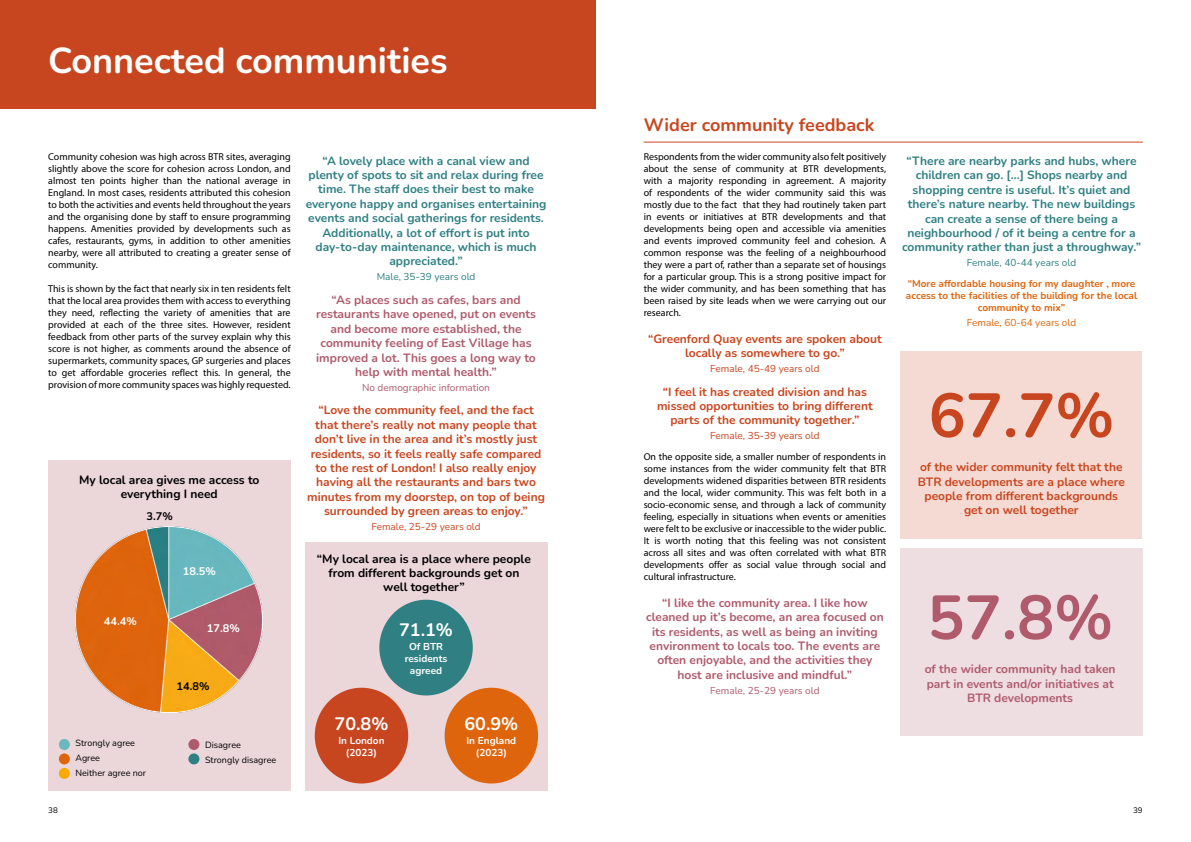
<style>
.page{position:relative;width:1191px;height:842px;background:#fff}
.page>*{position:absolute;margin:0;border:0;box-sizing:border-box;transform-origin:0 0}
.t1{font:700 62px "Nunito";color:#c8461f}
.t2{font:700 62px "Nunito";color:#af5b6c}
.t3{font:700 36px "Nunito";color:#fff}
.t4{font:700 18px "Nunito";color:#c8461f}
.t5{font:700 18px "Nunito";color:#fff}
.t6{font:700 12px/14.4px "Nunito";color:#c8461f;text-align:center}
.t7{font:700 12px/14.4px "Nunito";color:#308083;text-align:center}
.t8{font:700 12px/14.4px "Nunito";color:#af5b6c;text-align:center}
.t9{font:700 12px/14.4px "Nunito";color:#000;text-align:center}
.t10{font:700 11px "Nunito";color:#fff}
.t11{font:700 11px "Nunito";color:#000}
.t12{font:10px/12px "Myriad Pro";color:#000;text-align:justify}
.t13{font:700 10px/12px "Nunito";color:#df650c;text-align:center}
.t14{font:10px "Nunito";color:#c8461f}
.t15{font:700 10px/12px "Nunito";color:#fff;text-align:center}
.t16{font:10px "Nunito";color:#af5b6c}
.t17{font:10px "Nunito";color:#308083}
.t18{font:10px "Nunito";color:#df650c}
.t19{font:9px/15px "Nunito";color:#000}
.t20{font:8px "Nunito";color:#000}
</style>
<div class="page">
<div style="left:48px;top:461px;width:243px;height:330px;background:#ebd6da"></div>
<div style="left:305px;top:542px;width:242px;height:249px;background:#ebd6da"></div>
<div style="left:379px;top:600px;width:94px;height:95px;background:#308083;border-radius:50%"></div>
<div style="left:315px;top:688px;width:93px;height:95px;background:#c8461f;border-radius:50%"></div>
<div style="left:444px;top:688px;width:94px;height:95px;background:#df650c;border-radius:50%"></div>
<div style="left:0;top:0;width:595px;height:109px;background:#c8461f"></div>
<div style="left:900px;top:351px;width:242px;height:187px;background:#f4dad2"></div>
<div style="left:900px;top:549px;width:242px;height:187px;background:#efdee1"></div>
<hr style="left:643px;top:142px;width:499px;height:1px;background:#c8461f">
<img style="left:76px;top:526px;width:187px;height:187px">
<div style="left:59px;top:753px;width:11px;height:11px;background:#df650c;border-radius:50%"></div>
<div style="left:59px;top:768px;width:11px;height:11px;background:#f8aa00;border-radius:50%"></div>
<div style="left:188px;top:753px;width:11px;height:11px;background:#308083;border-radius:50%"></div>
<div style="left:188px;top:739px;width:11px;height:11px;background:#af5b6c;border-radius:50%"></div>
<div style="left:59px;top:739px;width:11px;height:11px;background:#6ab8be;border-radius:50%"></div>
<h2 class="t3" style="left:48px;top:35px;width:401px">Connected communities</h2>
<p class="t12" style="left:48px;top:151px;width:244px">Community cohesion was high across BTR sites, averaging slightly above the score for cohesion across London, and almost ten points higher than the national average in England. In most cases, residents attributed this cohesion to both the activities and events held throughout the years and the organising done by staff to ensure programming happens. Amenities provided by developments such as cafes, restaurants, gyms, in addition to other amenities nearby, were all attributed to creating a greater sense of community.</p>
<p class="t12" style="left:48px;top:283px;width:244px">This is shown by the fact that nearly six in ten residents felt that the local area provides them with access to everything they need, reflecting the variety of amenities that are provided at each of the three sites. However, resident feedback from other parts of the survey explain why this score is not higher, as comments around the absence of supermarkets, community spaces, GP surgeries and places to get affordable groceries reflect this. In general, the provision of more community spaces was highly requested.</p>
<p class="t9" style="left:79px;top:472px;width:182px">My local area gives me access to everything I need</p>
<p class="t11" style="left:147px;top:508px;width:28px">3.7%</p>
<p class="t10" style="left:104px;top:613px;width:34px">44.4%</p>
<p class="t10" style="left:183px;top:563px;width:34px">18.5%</p>
<p class="t10" style="left:207px;top:621px;width:34px">17.8%</p>
<p class="t11" style="left:176px;top:679px;width:34px">14.8%</p>
<p class="t19" style="left:76px;top:735px;width:72px">Strongly agree<br>Agree<br>Neither agree nor</p>
<p class="t19" style="left:205px;top:737px;width:73px">Disagree<br>Strongly disagree</p>
<p class="t7" style="left:306px;top:153px;width:242px">“A lovely place with a canal view and plenty of spots to sit and relax during free time. The staff does their best to make everyone happy and organises entertaining events and social gatherings for residents.<br>Additionally, a lot of effort is put into day-to-day maintenance, which is much appreciated.”</p>
<p class="t17" style="left:377px;top:270px;width:100px">Male, 35-39 years old</p>
<p class="t8" style="left:316px;top:292px;width:221px">“As places such as cafes, bars and restaurants have opened, put on events and become more established, the community feeling of East Village has improved a lot. This goes a long way to help with mental health.”</p>
<p class="t16" style="left:362px;top:380px;width:129px">No demographic information</p>
<p class="t6" style="left:307px;top:402px;width:239px">“Love the community feel, and the fact that there’s really not many people that don’t live in the area and it’s mostly just residents, so it feels really safe compared to the rest of London! I also really enjoy having all the restaurants and bars two minutes from my doorstep, on top of being surrounded by green areas to enjoy.”</p>
<p class="t14" style="left:371px;top:520px;width:111px">Female, 25-29 years old</p>
<p class="t9" style="left:317px;top:551px;width:215px">“My local area is a place where people from different backgrounds get on well together”</p>
<h3 class="t5" style="left:399px;top:617px;width:55px">71.1%</h3>
<p class="t15" style="left:405px;top:640px;width:44px">Of BTR residents agreed</p>
<h3 class="t5" style="left:334px;top:711px;width:55px">70.8%</h3>
<p class="t15" style="left:338px;top:734px;width:48px">In London (2023)</p>
<h3 class="t5" style="left:464px;top:711px;width:55px">60.9%</h3>
<p class="t15" style="left:466px;top:734px;width:51px">In England (2023)</p>
<h3 class="t4" style="left:643px;top:112px;width:232px">Wider community feedback</h3>
<p class="t12" style="left:643px;top:151px;width:244px">Respondents from the wider community also felt positively about the sense of community at BTR developments, with a majority responding in agreement. A majority of respondents of the wider community said this was mostly due to the fact that they had routinely taken part in events or initiatives at BTR developments and that developments being open and accessible via amenities and events improved community feel and cohesion. A common response was the feeling of a neighbourhood they were a part of, rather than a separate set of housings for a particular group. This is a strong positive impact for the wider community, and has been something that has been raised by site leads when we were carrying out our research.</p>
<p class="t6" style="left:648px;top:331px;width:235px">“Greenford Quay events are spoken about locally as somewhere to go.”</p>
<p class="t14" style="left:710px;top:362px;width:111px">Female, 45-49 years old</p>
<p class="t6" style="left:657px;top:384px;width:217px">“I feel it has created division and has missed opportunities to bring different parts of the community together.”</p>
<p class="t14" style="left:710px;top:429px;width:111px">Female, 35-39 years old</p>
<p class="t12" style="left:643px;top:451px;width:244px">On the opposite side, a smaller number of respondents in some instances from the wider community felt that BTR developments widened disparities between BTR residents and the local, wider community. This was felt both in a socio-economic sense, and through a lack of community feeling, especially in situations when events or amenities were felt to be exclusive or inaccessible to the wider public.<br>It is worth noting that this feeling was not consistent across all sites and was often correlated with what BTR developments offer as social value through social and cultural infrastructure.</p>
<p class="t8" style="left:646px;top:595px;width:239px">“I like the community area. I like how cleaned up it’s become, an area focused on its residents, as well as being an inviting environment to locals too. The events are often enjoyable, and the activities they host are inclusive and mindful.”</p>
<p class="t16" style="left:710px;top:683px;width:111px">Female, 25-29 years old</p>
<p class="t7" style="left:902px;top:153px;width:240px">“There are nearby parks and hubs, where children can go. [...] Shops nearby and shopping centre is useful. It’s quiet and there’s nature nearby. The new buildings can create a sense of there being a neighbourhood / of it being a centre for a community rather than just a throughway.”</p>
<p class="t17" style="left:967px;top:256px;width:111px">Female, 40-44 years old</p>
<p class="t13" style="left:906px;top:277px;width:233px">“More affordable housing for my daughter , more access to the facilities of the building for the local community to mix”</p>
<p class="t18" style="left:967px;top:316px;width:111px">Female, 60-64 years old</p>
<h1 class="t1" style="left:928px;top:372px;width:187px">67.7%</h1>
<p class="t6" style="left:917px;top:459px;width:209px">of the wider community felt that the<br>BTR developments are a place where people from different backgrounds get on well together</p>
<h1 class="t2" style="left:927px;top:574px;width:187px">57.8%</h1>
<p class="t8" style="left:924px;top:661px;width:192px">of the wider community had taken part in events and/or initiatives at<br>BTR developments</p>
<p class="t20" style="left:48px;top:804px;width:11px">38</p>
<p class="t20" style="left:1133px;top:804px;width:11px">39</p>
</div>
